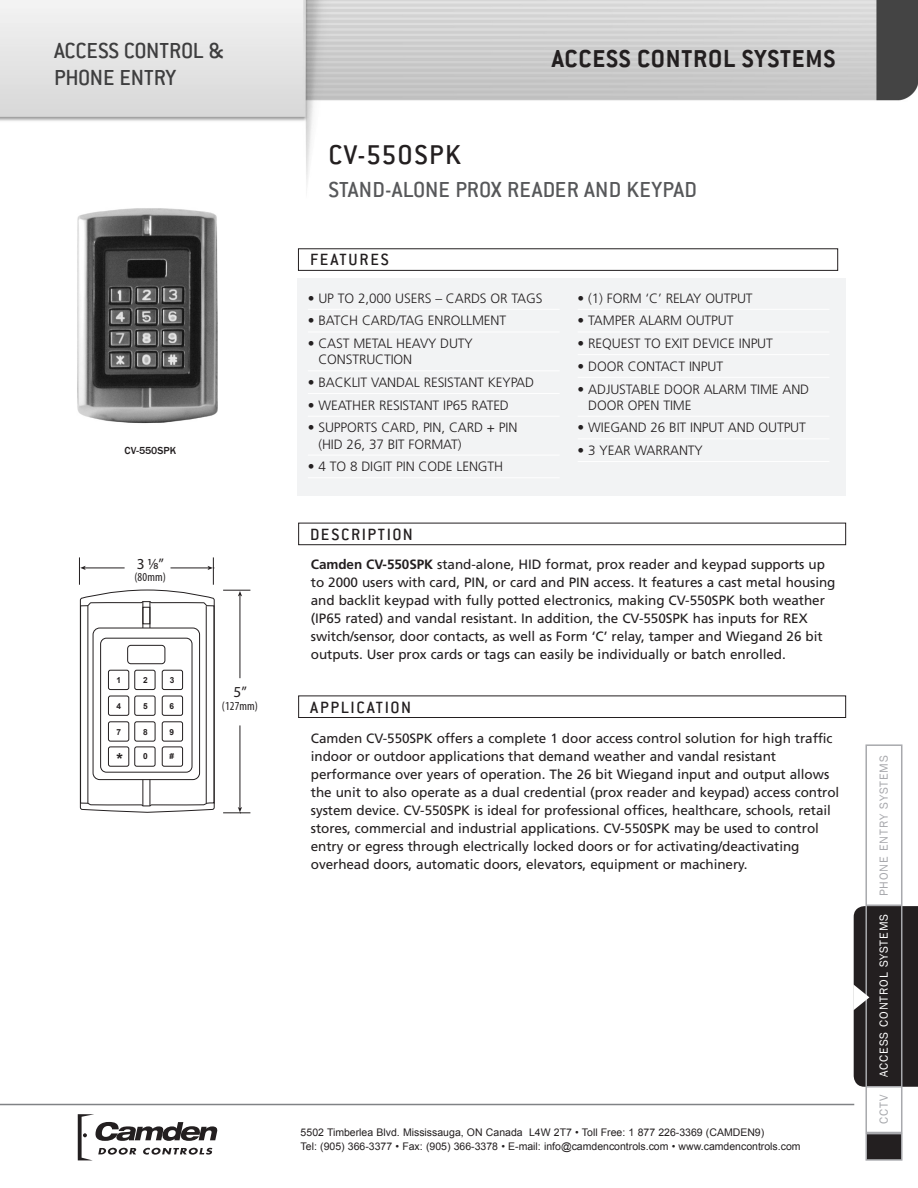
<style>
.page{position:relative;width:918px;height:1188px;background:#fff}
.page>*{position:absolute;margin:0;border:0;box-sizing:border-box;transform-origin:0 0}
.N-SS-H1{font:500 30px "Conduit ITC";letter-spacing:.05em;color:#231f20}
.N-SS-H_Top_page{font:700 27px "Conduit ITC";letter-spacing:.03em;color:#231f20}
.N-SS-H2__80_GRAY{font:500 24px "Conduit ITC";letter-spacing:.01em;color:#57585a}
.t1{font:500 24px/27px "Conduit ITC";letter-spacing:-.01em;color:#3e3e3f}
.N-SS-H3__inside_whit{font:500 18px "Conduit ITC";letter-spacing:.09em;color:#231f20}
.t2{font:700 16.65px "Arial";color:#231f20}
.t3{font:15.3px "Myriad Pro";color:#231f20}
.N-SS-Body_Text{font:13.5px/18px "Frutiger";letter-spacing:-.005em;color:#231f20}
.N-SS-Specifiactions{font:300 13.5px/16.2px "Frutiger";letter-spacing:-.01em;color:#231f20}
.t4{font:condensed 12.3px "Myriad Pro";letter-spacing:.01em;color:#231f20}
.t5{font:12px "Franklin Gothic";letter-spacing:.075em;color:#a8a9ad}
.t6{font:12px "Franklin Gothic";letter-spacing:.075em;color:#fff}
.t7{font:10.5px/13.5px "Arial";color:#231f20}
.N-SS-Image_Descripti{font:500 10.5px "Franklin Gothic";color:#231f20}
.t8{font:700 8.25px "Arial";color:#231f20}
.s1{font-weight:700}
</style>
<div class="page">
<img style="left:0;top:0;width:918px;height:185px">
<div style="left:866px;top:1134px;width:36px;height:26px;background:#231f20"></div>
<div style="left:865px;top:1133px;width:38px;height:28px;border:2px solid #a8a9ad"></div>
<hr style="left:867px;top:1086px;width:34px;height:2px;background:#a8a9ad">
<div style="left:865px;top:744px;width:37px;height:389px;border:2px solid #a8a9ad"></div>
<svg style="left:853px;top:906px;width:65px;height:181px;background:#302c2e"></svg>
<svg style="left:78px;top:1114px;width:140px;height:46px"></svg>
<hr style="left:0;top:1104px;width:854px;height:1px;background:#808285">
<div style="left:298px;top:248px;width:540px;height:23px;border:1px solid #231f20"></div>
<hr style="left:867px;top:904px;width:34px;height:2px;background:#a8a9ad">
<div style="left:297px;top:279px;width:549px;height:217px;background:#f2f3f4"></div>
<div style="left:298px;top:696px;width:548px;height:22px;border:1px solid #231f20"></div>
<hr style="left:308px;top:309px;width:252px;height:1px;background:#fff">
<hr style="left:308px;top:332px;width:252px;height:1px;background:#fff">
<hr style="left:308px;top:370px;width:252px;height:1px;background:#fff">
<hr style="left:308px;top:393px;width:252px;height:1px;background:#fff">
<hr style="left:308px;top:416px;width:252px;height:1px;background:#fff">
<hr style="left:308px;top:455px;width:252px;height:1px;background:#fff">
<hr style="left:308px;top:477px;width:252px;height:1px;background:#fff">
<hr style="left:578px;top:309px;width:251px;height:1px;background:#fff">
<hr style="left:578px;top:332px;width:251px;height:1px;background:#fff">
<hr style="left:578px;top:354px;width:251px;height:1px;background:#fff">
<hr style="left:578px;top:377px;width:251px;height:1px;background:#fff">
<hr style="left:578px;top:416px;width:251px;height:1px;background:#fff">
<hr style="left:578px;top:439px;width:251px;height:1px;background:#fff">
<hr style="left:578px;top:461px;width:251px;height:1px;background:#fff">
<div style="left:298px;top:523px;width:548px;height:22px;border:1px solid #231f20"></div>
<img style="left:77px;top:208px;width:141px;height:216px">
<hr style="left:240px;top:725px;width:1px;height:85px;background:#231f20">
<hr style="left:240px;top:594px;width:1px;height:84px;background:#231f20">
<svg style="left:223px;top:590px;width:27px;height:6px"></svg>
<svg style="left:223px;top:807px;width:27px;height:7px"></svg>
<svg style="left:79px;top:557px;width:136px;height:256px"></svg>
<hr style="left:206px;top:606px;width:1px;height:197px;background:#231f20">
<div style="left:143px;top:607px;width:7px;height:17px;border:1px solid #231f20"></div>
<h3 class="t1" style="left:54px;top:37px;width:171px">ACCESS CONTROL &amp;<br>PHONE ENTRY</h3>
<p class="N-SS-Image_Descripti" style="left:125px;top:444px;width:53px">CV-550SPK</p>
<p class="t3" style="left:137px;top:555px;width:29px">3 1⁄8”</p>
<p class="t4" style="left:134px;top:570px;width:33px">(80mm)</p>
<p class="t8" style="left:117px;top:675px;width:6px">1</p>
<p class="t8" style="left:143px;top:675px;width:6px">2</p>
<p class="t8" style="left:170px;top:675px;width:6px">3</p>
<p class="t8" style="left:117px;top:701px;width:6px">4</p>
<p class="t8" style="left:143px;top:701px;width:6px">5</p>
<p class="t8" style="left:169px;top:701px;width:6px">6</p>
<p class="t8" style="left:117px;top:727px;width:6px">7</p>
<p class="t8" style="left:143px;top:727px;width:6px">8</p>
<p class="t8" style="left:143px;top:751px;width:6px">0</p>
<p class="t8" style="left:169px;top:727px;width:6px">9</p>
<p class="t2" style="left:117px;top:748px;width:8px">*</p>
<p class="t8" style="left:169px;top:750px;width:6px">#</p>
<p class="t3" style="left:234px;top:683px;width:15px">5”</p>
<p class="t4" style="left:222px;top:698px;width:38px">(127mm)</p>
<p class="N-SS-H1" style="left:328px;top:137px;width:134px">CV-550SPK</p>
<p class="N-SS-H_Top_page" style="left:552px;top:43px;width:285px">ACCESS CONTROL SYSTEMS</p>
<p class="N-SS-H2__80_GRAY" style="left:328px;top:176px;width:370px">STAND-ALONE PROX READER AND KEYPAD</p>
<h3 class="N-SS-H3__inside_whit" style="left:310px;top:250px;width:80px">FEATURES</h3>
<p class="N-SS-Specifiactions" style="left:308px;top:290px;width:236px">• UP TO 2,000 USERS – CARDS OR TAGS</p>
<p class="N-SS-Specifiactions" style="left:308px;top:313px;width:200px">• BATCH CARD/TAG ENROLLMENT</p>
<p class="N-SS-Specifiactions" style="left:318px;top:335px;width:156px;text-indent:-11px">• CAST METAL HEAVY DUTY<br>CONSTRUCTION</p>
<p class="N-SS-Specifiactions" style="left:308px;top:374px;width:228px">• BACKLIT VANDAL RESISTANT KEYPAD</p>
<p class="N-SS-Specifiactions" style="left:308px;top:397px;width:203px">• WEATHER RESISTANT IP65 RATED</p>
<p class="N-SS-Specifiactions" style="left:318px;top:420px;width:200px;text-indent:-11px">• SUPPORTS CARD, PIN, CARD + PIN (HID 26, 37 BIT FORMAT)</p>
<p class="N-SS-Specifiactions" style="left:308px;top:458px;width:197px">• 4 TO 8 DIGIT PIN CODE LENGTH</p>
<p class="N-SS-H3__inside_whit" style="left:310px;top:524px;width:104px">DESCRIPTION</p>
<p class="N-SS-Specifiactions" style="left:578px;top:290px;width:177px">• (1) FORM ‘C’ RELAY OUTPUT</p>
<p class="N-SS-Specifiactions" style="left:578px;top:313px;width:157px">• TAMPER ALARM OUTPUT</p>
<p class="N-SS-Specifiactions" style="left:578px;top:335px;width:197px">• REQUEST TO EXIT DEVICE INPUT</p>
<p class="N-SS-Specifiactions" style="left:578px;top:358px;width:147px">• DOOR CONTACT INPUT</p>
<p class="N-SS-Specifiactions" style="left:588px;top:381px;width:222px;text-indent:-11px">• ADJUSTABLE DOOR ALARM TIME AND<br>DOOR OPEN TIME</p>
<p class="N-SS-Specifiactions" style="left:578px;top:420px;width:230px">• WIEGAND 26 BIT INPUT AND OUTPUT</p>
<p class="N-SS-Specifiactions" style="left:578px;top:442px;width:127px">• 3 YEAR WARRANTY</p>
<p class="N-SS-Body_Text" style="left:311px;top:555px;width:526px"><span class="s1">Camden CV-550SPK</span> stand-alone, HID format, prox reader and keypad supports up to 2000 users with card, PIN, or card and PIN access. It features a cast metal housing and backlit keypad with fully potted electronics, making CV-550SPK both weather (IP65 rated) and vandal resistant. In addition, the CV-550SPK has inputs for REX switch/sensor, door contacts, as well as Form ‘C’ relay, tamper and Wiegand 26 bit outputs. User prox cards or tags can easily be individually or batch enrolled.</p>
<p class="N-SS-H3__inside_whit" style="left:310px;top:697px;width:102px">APPLICATION</p>
<p class="N-SS-Body_Text" style="left:311px;top:729px;width:530px">Camden CV-550SPK offers a complete 1 door access control solution for high traffic indoor or outdoor applications that demand weather and vandal resistant performance over years of operation. The 26 bit Wiegand input and output allows the unit to also operate as a dual credential (prox reader and keypad) access control system device. CV-550SPK is ideal for professional offices, healthcare, schools, retail stores, commercial and industrial applications. CV-550SPK may be used to control entry or egress through electrically locked doors or for activating/deactivating overhead doors, automatic doors, elevators, equipment or machinery.</p>
<p class="t7" style="left:301px;top:1126px;width:501px">5502 Timberlea Blvd. Mississauga, ON Canada L4W 2T7 • Toll Free: 1 877 226-3369 (CAMDEN9)<br>Tel: (905) 366-3377 • Fax: (905) 366-3378 • E-mail: info@camdencontrols.com • www.camdencontrols.com</p>
<p class="t5" style="left:876px;top:896px;width:142px;rotate:-90deg">PHONE ENTRY SYSTEMS</p>
<p class="t6" style="left:876px;top:1077px;width:164px;rotate:-90deg">ACCESS CONTROL SYSTEMS</p>
<p class="t5" style="left:876px;top:1124px;width:31px;rotate:-90deg">CCTV</p>
</div>
